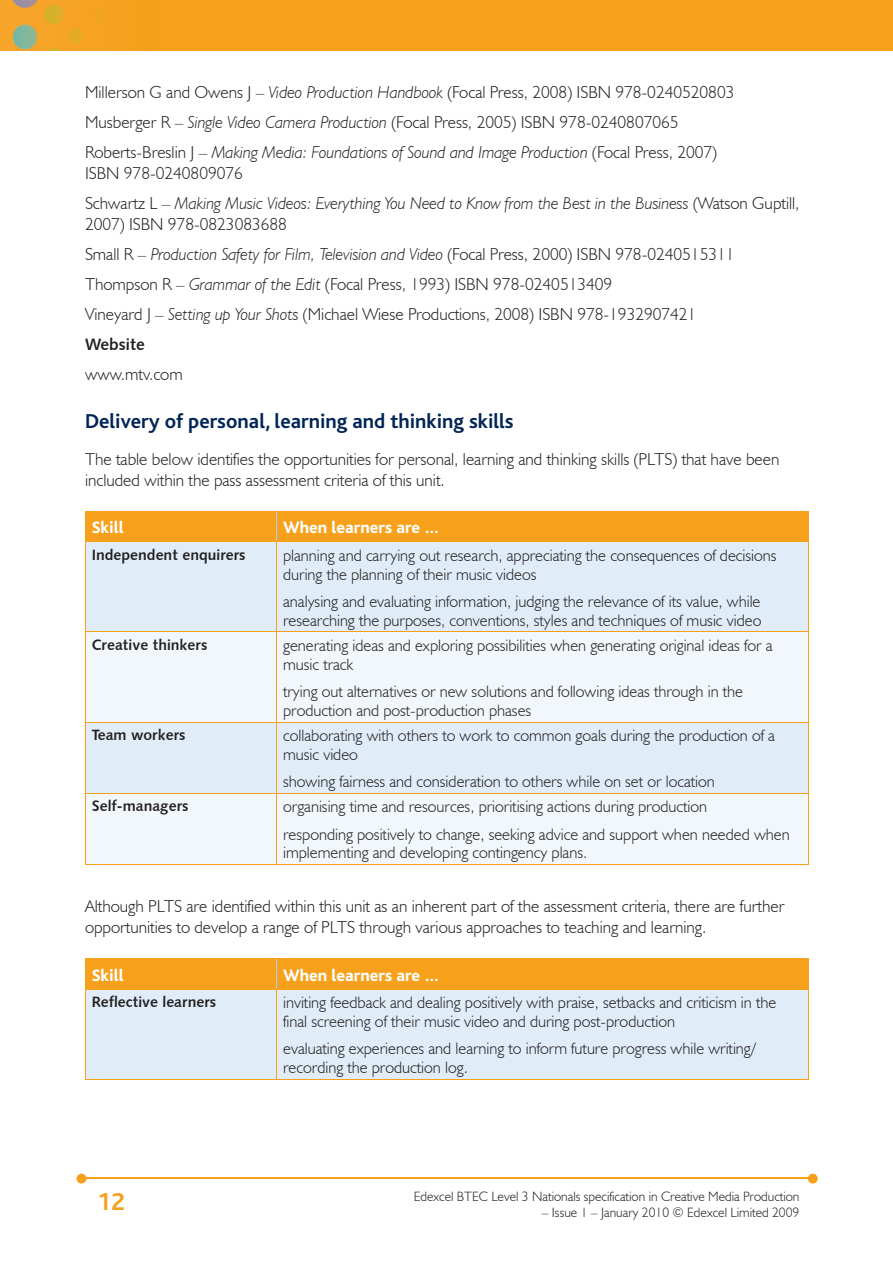
<style>
.page{position:relative;width:893px;height:1263px;background:#fff}
.page>*{position:absolute;margin:0;border:0;box-sizing:border-box;transform-origin:0 0}
.t1{font:700 25.5px "Bliss";color:#f6a01b}
.t2{font:700 21px "Bliss";color:#002556}
.t3{font:300 17.25px/30px "Humanist 521 BT";color:#231f20}
.t4{font:italic 300 17.25px/30px "Humanist 521 BT";color:#231f20}
.t5{font:800 17.25px "Bliss";color:#fff}
.t6{font:300 16.5px/18.8px "Humanist 521 BT";color:#231f20}
.t7{font:16.5px "Humanist 531 BT Bold A";color:#231f20}
.t8{font:15px "Humanist 531 BT Bold A";color:#231f20}
.t9{font:300 13.5px "Humanist 521 BT";color:#231f20}
.s1{font-style:italic}
.s2{font-style:normal}
</style>
<div class="page">
<img style="left:0;top:0;width:893px;height:51px">
<hr style="left:82px;top:1178px;width:728px;height:1px;background:#f6a01b">
<svg style="left:808px;top:1174px;width:10px;height:9px"></svg>
<svg style="left:77px;top:1174px;width:9px;height:9px"></svg>
<div style="left:86px;top:542px;width:722px;height:90px;background:#e0edf8"></div>
<svg style="left:86px;top:633px;width:722px;height:231px;fill:#f2f7fb"></svg>
<div style="left:85px;top:512px;width:724px;height:29px;background:#f6a01b"></div>
<hr style="left:85px;top:511px;width:192px;height:1px;background:#f6a01b">
<hr style="left:277px;top:511px;width:532px;height:1px;background:#f6a01b">
<hr style="left:85px;top:542px;width:1px;height:90px;background:#f6a01b">
<hr style="left:85px;top:541px;width:192px;height:1px;background:#f6a01b">
<hr style="left:276px;top:542px;width:1px;height:90px;background:#f6a01b">
<hr style="left:808px;top:542px;width:1px;height:90px;background:#f6a01b">
<hr style="left:277px;top:541px;width:532px;height:1px;background:#f6a01b">
<hr style="left:85px;top:632px;width:1px;height:90px;background:#f6a01b">
<hr style="left:85px;top:632px;width:192px;height:1px;background:#f6a01b">
<hr style="left:276px;top:632px;width:1px;height:90px;background:#f6a01b">
<hr style="left:808px;top:632px;width:1px;height:90px;background:#f6a01b">
<hr style="left:277px;top:632px;width:532px;height:1px;background:#f6a01b">
<hr style="left:85px;top:722px;width:1px;height:71px;background:#f6a01b">
<hr style="left:85px;top:722px;width:192px;height:1px;background:#f6a01b">
<hr style="left:276px;top:722px;width:1px;height:71px;background:#f6a01b">
<hr style="left:808px;top:722px;width:1px;height:71px;background:#f6a01b">
<hr style="left:277px;top:722px;width:532px;height:1px;background:#f6a01b">
<hr style="left:85px;top:864px;width:192px;height:1px;background:#f6a01b">
<hr style="left:85px;top:794px;width:1px;height:70px;background:#f6a01b">
<hr style="left:85px;top:793px;width:192px;height:1px;background:#f6a01b">
<hr style="left:277px;top:864px;width:532px;height:1px;background:#f6a01b">
<hr style="left:276px;top:794px;width:1px;height:70px;background:#f6a01b">
<hr style="left:808px;top:794px;width:1px;height:70px;background:#f6a01b">
<hr style="left:277px;top:793px;width:532px;height:1px;background:#f6a01b">
<div style="left:86px;top:959px;width:722px;height:30px;background:#f6a01b"></div>
<div style="left:86px;top:990px;width:722px;height:89px;background:#e0edf8"></div>
<hr style="left:276px;top:959px;width:1px;height:30px;background:#accfed">
<hr style="left:85px;top:959px;width:1px;height:30px;background:#f6a01b">
<hr style="left:808px;top:959px;width:1px;height:30px;background:#f6a01b">
<hr style="left:85px;top:958px;width:192px;height:1px;background:#f6a01b">
<hr style="left:277px;top:958px;width:532px;height:1px;background:#f6a01b">
<hr style="left:85px;top:1079px;width:192px;height:1px;background:#f6a01b">
<hr style="left:85px;top:989px;width:1px;height:90px;background:#f6a01b">
<hr style="left:85px;top:989px;width:192px;height:1px;background:#f6a01b">
<hr style="left:277px;top:1079px;width:532px;height:1px;background:#f6a01b">
<hr style="left:276px;top:989px;width:1px;height:90px;background:#f6a01b">
<hr style="left:808px;top:989px;width:1px;height:90px;background:#f6a01b">
<hr style="left:277px;top:989px;width:532px;height:1px;background:#f6a01b">
<p class="t3" style="left:85px;top:77px;width:651px">Millerson G and Owens J – <span class="s1">Video Production Handbook</span> (Focal Press, 2008) ISBN 978-0240520803<br>Musberger R – <span class="s1">Single Video Camera Production</span> (Focal Press, 2005) ISBN 978-0240807065<br>Roberts-Breslin J – <span class="s1">Making Media: Foundations of Sound and Image Production</span> (Focal Press, 2007)</p>
<p class="t4" style="left:85px;top:158px;width:716px"><span class="s2">ISBN 978-0240809076<br>Schwartz L –</span> Making Music Videos: Everything You Need to Know from the Best in the Business <span class="s2">(Watson Guptill,</span></p>
<p class="t3" style="left:85px;top:209px;width:651px">2007) ISBN 978-0823083688<br>Small R – <span class="s1">Production Safety for Film, Television and Video</span> (Focal Press, 2000) ISBN 978-0240515311<br>Thompson R – <span class="s1">Grammar of the Edit</span> (Focal Press, 1993) ISBN 978-0240513409<br>Vineyard J – <span class="s1">Setting up Your Shots</span> (Michael Wiese Productions, 2008) ISBN 978-1932907421</p>
<p class="t7" style="left:85px;top:334px;width:62px">Website</p>
<p class="t3" style="left:85px;top:359px;width:99px">www.mtv.com</p>
<p class="t2" style="left:85px;top:411px;width:430px">Delivery of personal, learning and thinking skills</p>
<p class="t3" style="left:85px;top:448px;width:696px;line-height:21px">The table below identifies the opportunities for personal, learning and thinking skills (PLTS) that have been included within the pass assessment criteria of this unit.</p>
<p class="t5" style="left:92px;top:519px;width:33px">Skill</p>
<p class="t5" style="left:283px;top:519px;width:158px">When learners are …</p>
<p class="t8" style="left:92px;top:545px;width:155px">Independent enquirers</p>
<p class="t6" style="left:283px;top:545px;width:495px">planning and carrying out research, appreciating the consequences of decisions during the planning of their music videos</p>
<p class="t6" style="left:283px;top:591px;width:480px">analysing and evaluating information, judging the relevance of its value, while researching the purposes, conventions, styles and techniques of music video</p>
<p class="t8" style="left:92px;top:635px;width:117px">Creative thinkers</p>
<p class="t6" style="left:283px;top:635px;width:491px">generating ideas and exploring possibilities when generating original ideas for a music track</p>
<p class="t6" style="left:283px;top:681px;width:461px">trying out alternatives or new solutions and following ideas through in the production and post-production phases</p>
<p class="t8" style="left:92px;top:725px;width:95px">Team workers</p>
<p class="t6" style="left:283px;top:726px;width:493px">collaborating with others to work to common goals during the production of a music video</p>
<p class="t6" style="left:283px;top:772px;width:433px">showing fairness and consideration to others while on set or location</p>
<p class="t8" style="left:92px;top:797px;width:98px">Self-managers</p>
<p class="t6" style="left:283px;top:793px;width:508px;line-height:27.3px">organising time and resources, prioritising actions during production<br>responding positively to change, seeking advice and support when needed when</p>
<p class="t6" style="left:283px;top:843px;width:306px">implementing and developing contingency plans.</p>
<p class="t3" style="left:85px;top:895px;width:701px;line-height:21px">Although PLTS are identified within this unit as an inherent part of the assessment criteria, there are further opportunities to develop a range of PLTS through various approaches to teaching and learning.</p>
<p class="t5" style="left:92px;top:966px;width:33px">Skill</p>
<p class="t5" style="left:283px;top:966px;width:158px">When learners are …</p>
<p class="t8" style="left:92px;top:992px;width:126px">Reflective learners</p>
<p class="t6" style="left:283px;top:993px;width:495px">inviting feedback and dealing positively with praise, setbacks and criticism in the final screening of their music video and during post-production</p>
<p class="t6" style="left:283px;top:1039px;width:474px">evaluating experiences and learning to inform future progress while writing/ recording the production log.</p>
<h1 class="t1" style="left:97px;top:1189px;width:29px">12</h1>
<p class="t9" style="left:414px;top:1188px;width:387px">Edexcel BTEC Level 3 Nationals specification in Creative Media Production</p>
<p class="t9" style="left:542px;top:1204px;width:259px">– Issue 1 – January 2010 © Edexcel Limited 2009</p>
</div>
